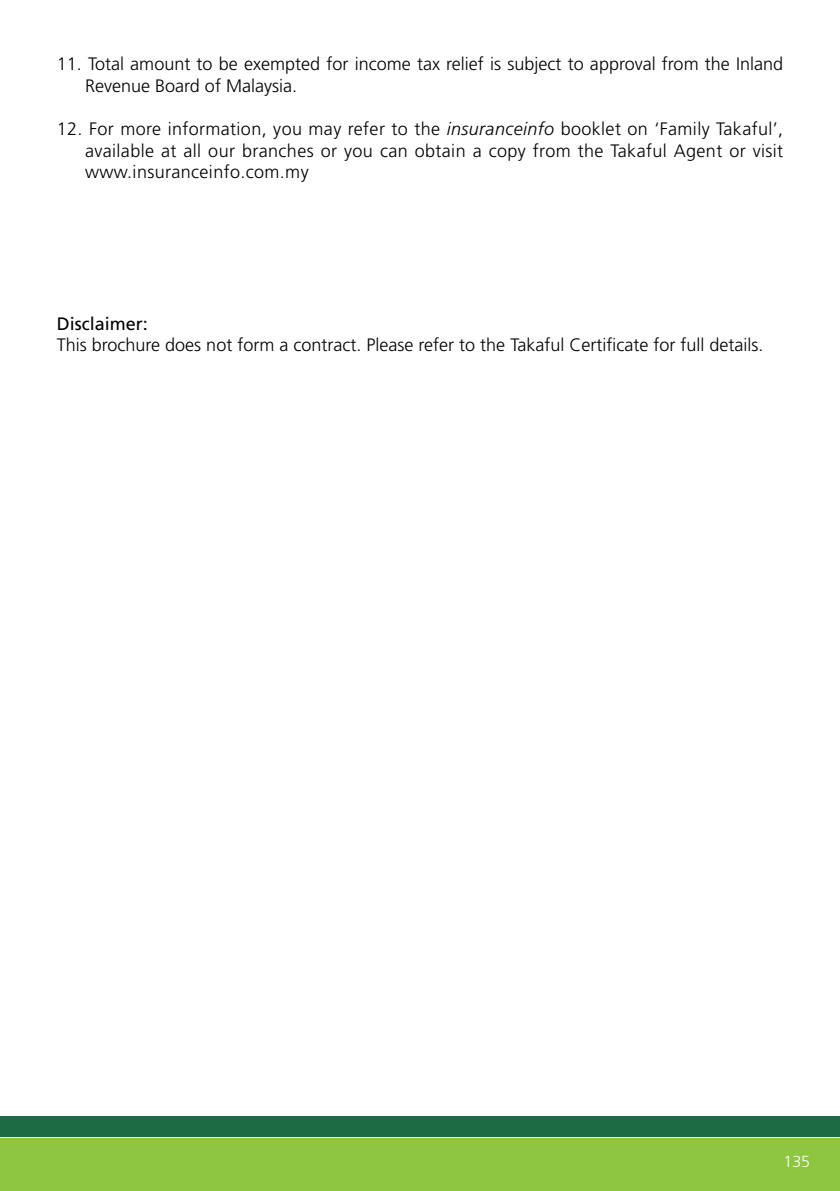
<style>
.page{position:relative;width:840px;height:1191px;background:#fff}
.page>*{position:absolute;margin:0;border:0;box-sizing:border-box;transform-origin:0 0}
.t1{font:300 18px/21.6px "Frutiger LT Std";color:#000}
.t2{font:18px "Frutiger LT Std";color:#000}
.t3{font:300 16px "Frutiger LT Std";color:#fff}
.s1{font-style:italic}
</style>
<div class="page">
<div style="left:0;top:1116px;width:839px;height:20px;background:#1d6b44"></div>
<div style="left:0;top:1138px;width:839px;height:53px;background:#8dc63f"></div>
<p class="t1" style="left:85px;top:53px;width:699px;text-indent:-28px">11. Total amount to be exempted for income tax relief is subject to approval from the Inland<br>Revenue Board of Malaysia.</p>
<p class="t1" style="left:85px;top:118px;width:699px;text-align:justify;text-indent:-28px">12. For more information, you may refer to the <span class="s1">insuranceinfo</span> booklet on ‘Family Takaful’, available at all our branches or you can obtain a copy from the Takaful Agent or visit www.insuranceinfo.com.my</p>
<p class="t2" style="left:57px;top:313px;width:93px">Disclaimer:</p>
<p class="t1" style="left:57px;top:334px;width:708px">This brochure does not form a contract. Please refer to the Takaful Certificate for full details.</p>
<p class="t3" style="left:783px;top:1152px;width:28px">135</p>
</div>
